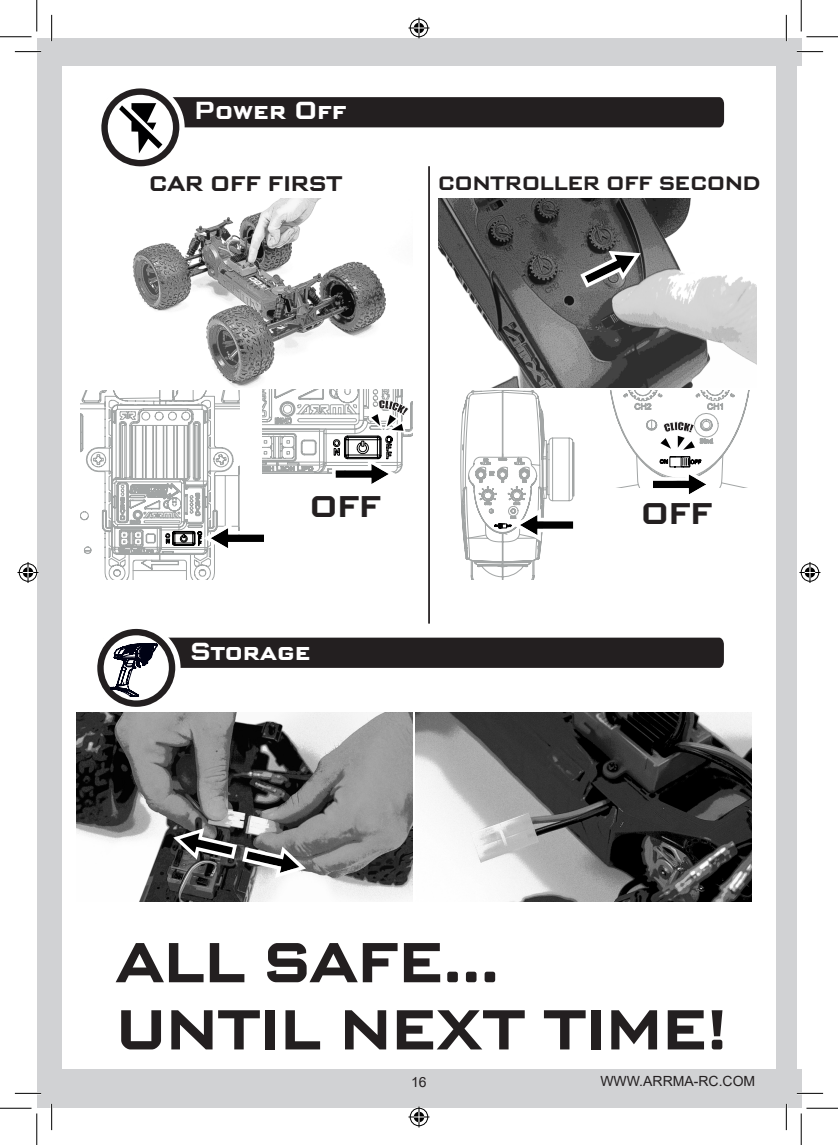
<style>
.page{position:relative;width:838px;height:1145px;background:#fff}
.page>*{position:absolute;margin:0;border:0;box-sizing:border-box;transform-origin:0 0}
.t1{font:700 56px "Bank Gothic";color:#231f20}
.t2{font:700 29.75px "Bank Gothic";color:#231f20}
.t3{font:700 24.5px "Bank Gothic";color:#fff}
.t4{font:700 21px "Bank Gothic";color:#231f20}
.t5{font:700 19.25px "Bank Gothic";color:#231f20}
.t6{font:14px "Arial";color:#231f20}
</style>
<div class="page">
<div style="left:38px;top:38px;width:763px;height:1069px;background:#d1d2d4"></div>
<hr style="left:797px;top:67px;width:4px;height:1002px;background:#fff">
<div style="left:62px;top:67px;width:713px;height:1002px;background:#fff"></div>
<svg style="left:101px;top:88px;width:623px;height:79px"></svg>
<img style="left:132px;top:198px;width:254px;height:189px">
<img style="left:438px;top:198px;width:318px;height:189px">
<svg style="left:580px;top:251px;width:60px;height:37px"></svg>
<svg style="left:562px;top:283px;width:3px;height:30px"></svg>
<svg style="left:80px;top:389px;width:670px;height:318px"></svg>
<hr style="left:428px;top:166px;width:2px;height:458px;background:#231f20">
<img style="left:77px;top:712px;width:336px;height:189px">
<img style="left:415px;top:712px;width:336px;height:189px">
<svg style="left:173px;top:828px;width:133px;height:50px"></svg>
<hr style="left:15px;top:51px;width:26px;height:2px;background:#fff">
<hr style="left:796px;top:51px;width:27px;height:2px;background:#fff">
<hr style="left:15px;top:1092px;width:26px;height:2px;background:#fff">
<hr style="left:796px;top:1092px;width:27px;height:2px;background:#fff">
<hr style="left:51px;top:15px;width:2px;height:26px;background:#fff">
<hr style="left:51px;top:1104px;width:2px;height:26px;background:#fff">
<hr style="left:785px;top:15px;width:2px;height:26px;background:#fff">
<hr style="left:785px;top:1104px;width:2px;height:26px;background:#fff">
<svg style="left:15px;top:51px;width:26px;height:1px"></svg>
<svg style="left:796px;top:51px;width:27px;height:1px"></svg>
<svg style="left:15px;top:1093px;width:26px;height:1px"></svg>
<svg style="left:796px;top:1093px;width:27px;height:1px"></svg>
<svg style="left:51px;top:15px;width:1px;height:26px"></svg>
<svg style="left:51px;top:1104px;width:1px;height:26px"></svg>
<svg style="left:786px;top:15px;width:1px;height:26px"></svg>
<svg style="left:786px;top:1104px;width:1px;height:26px"></svg>
<hr style="left:0;top:36px;width:32px;height:1px;background:#000">
<hr style="left:806px;top:36px;width:31px;height:1px;background:#000">
<hr style="left:0;top:1108px;width:32px;height:1px;background:#000">
<hr style="left:806px;top:1108px;width:31px;height:1px;background:#000">
<hr style="left:36px;top:0;width:1px;height:31px;background:#000">
<hr style="left:36px;top:1113px;width:1px;height:32px;background:#000">
<hr style="left:800px;top:0;width:1px;height:31px;background:#000">
<hr style="left:800px;top:1113px;width:1px;height:32px;background:#000">
<svg style="left:408px;top:18px;width:21px;height:21px"></svg>
<svg style="left:408px;top:1106px;width:21px;height:21px"></svg>
<svg style="left:18px;top:562px;width:21px;height:21px"></svg>
<svg style="left:799px;top:562px;width:21px;height:21px"></svg>
<p class="t3" style="left:194px;top:96px;width:153px">Power Off</p>
<p class="t4" style="left:149px;top:171px;width:195px">CAR OFF FIRST</p>
<p class="t5" style="left:438px;top:171px;width:324px">CONTROLLER OFF SECOND</p>
<p class="t2" style="left:310px;top:489px;width:73px">OFF</p>
<p class="t3" style="left:190px;top:636px;width:122px">Storage</p>
<p class="t2" style="left:641px;top:496px;width:73px">OFF</p>
<p class="t1" style="left:116px;top:929px;width:384px">ALL SAFE...</p>
<p class="t1" style="left:116px;top:996px;width:612px">UNTIL NEXT TIME!</p>
<p class="t6" style="left:411px;top:1072px;width:17px">16</p>
<p class="t6" style="left:600px;top:1071px;width:156px">WWW.ARRMA-RC.COM</p>
</div>
